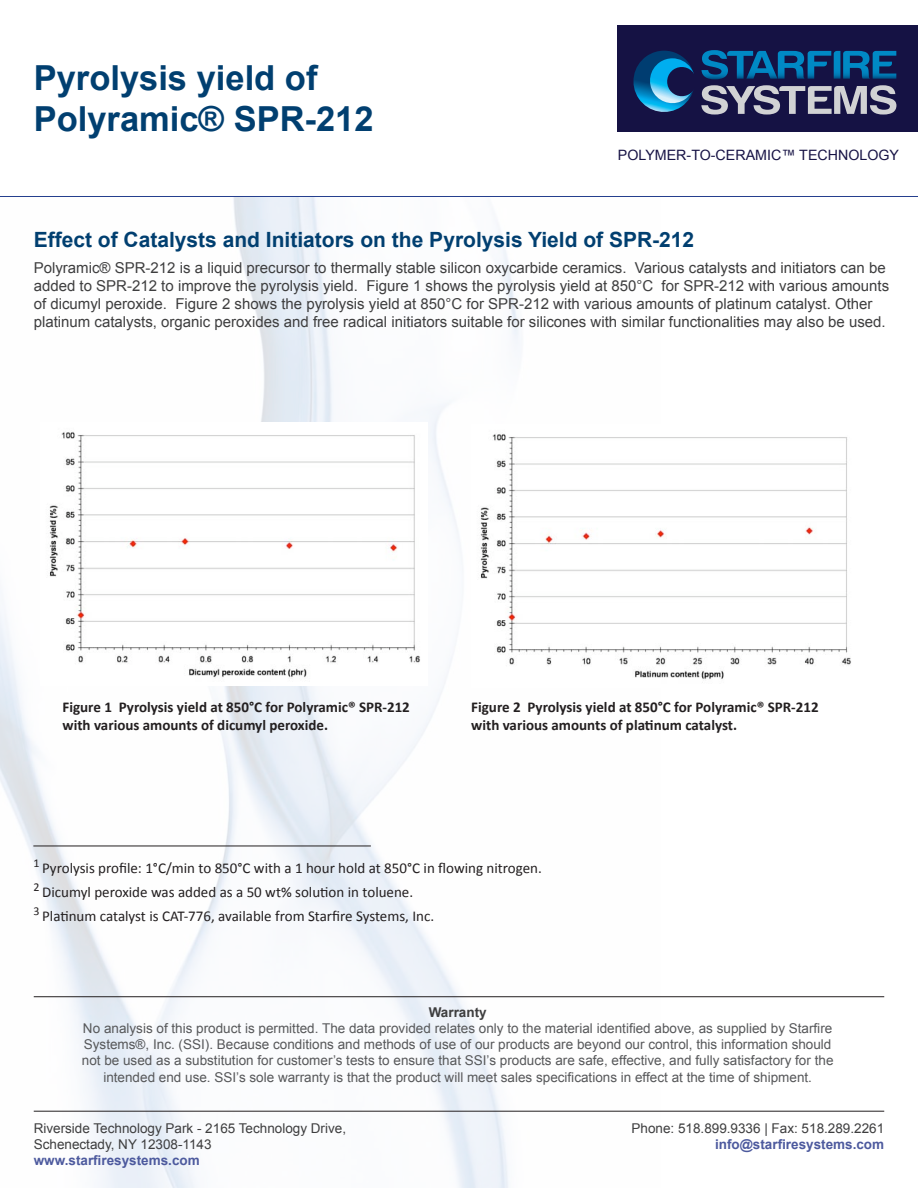
<style>
.page{position:relative;width:918px;height:1188px;background:#fff}
.page>*{position:absolute;margin:0;border:0;box-sizing:border-box;transform-origin:0 0}
.t1{font:700 34.5px "Arial";color:#013f70}
.t2{font:700 21px "Arial";color:#013f70}
.t3{font:15px/18px "Arial";color:#3e3e3f}
.t4{font:15px "Calibri";color:#231f20}
.t5{font:700 15px/18px "Calibri";color:#231f20}
.t6{font:14.25px "Arial";color:#171345}
.t7{font:13.5px/16.2px "Arial";color:#57585a;text-align:center}
.t8{font:13.5px/16.2px "Arial";color:#3e3e3f}
.t9{font:700 13.5px "Arial";color:#4d5a9e}
.t10{font:700 13.5px "Arial";color:#3e3e3f}
.s1{font-weight:700;color:#4d5a9e}
</style>
<div class="page">
<img style="left:0;top:197px;width:661px;height:991px">
<hr style="left:34px;top:1111px;width:850px;height:1px;background:#231f20">
<hr style="left:34px;top:996px;width:850px;height:1px;background:#231f20">
<div style="left:618px;top:26px;width:300px;height:106px;background:#151244"></div>
<svg style="left:633px;top:50px;width:263px;height:65px"></svg>
<hr style="left:0;top:196px;width:918px;height:1px;background:#253f8e">
<hr style="left:33px;top:846px;width:338px;height:1px;background:#231f20">
<img style="left:40px;top:422px;width:388px;height:263px">
<img style="left:471px;top:425px;width:380px;height:263px">
<p class="t1" style="left:34px;top:55px;width:285px">Pyrolysis yield of</p>
<p class="t1" style="left:34px;top:96px;width:341px">Polyramic® SPR-212</p>
<p class="t6" style="left:618px;top:146px;width:283px">POLYMER-TO-CERAMIC™ TECHNOLOGY</p>
<p class="t2" style="left:34px;top:226px;width:662px">Effect of Catalysts and Initiators on the Pyrolysis Yield of SPR-212</p>
<p class="t3" style="left:34px;top:259px;width:857px">Polyramic® SPR-212 is a liquid precursor to thermally stable silicon oxycarbide ceramics. Various catalysts and initiators can be added to SPR-212 to improve the pyrolysis yield. Figure 1 shows the pyrolysis yield at 850°C for SPR-212 with various amounts of dicumyl peroxide. Figure 2 shows the pyrolysis yield at 850°C for SPR-212 with various amounts of platinum catalyst. Other platinum catalysts, organic peroxides and free radical initiators suitable for silicones with similar functionalities may also be used.</p>
<p class="t5" style="left:63px;top:698px;width:349px">Figure 1 Pyrolysis yield at 850°C for Polyramic® SPR-212 with various amounts of dicumyl peroxide.</p>
<p class="t5" style="left:471px;top:698px;width:349px">Figure 2 Pyrolysis yield at 850°C for Polyramic® SPR-212 with various amounts of platinum catalyst.</p>
<p class="t4" style="left:33px;top:859px;width:510px"><sup>1</sup> Pyrolysis profile: 1°C/min to 850°C with a 1 hour hold at 850°C in flowing nitrogen.</p>
<p class="t4" style="left:33px;top:883px;width:381px"><sup>2</sup> Dicumyl peroxide was added as a 50 wt% solution in toluene.</p>
<p class="t4" style="left:33px;top:907px;width:402px"><sup>3</sup> Platinum catalyst is CAT-776, available from Starfire Systems, Inc.</p>
<p class="t10" style="left:429px;top:1003px;width:60px">Warranty</p>
<p class="t7" style="left:82px;top:1020px;width:753px">No analysis of this product is permitted. The data provided relates only to the material identified above, as supplied by Starfire Systems®, Inc. (SSI). Because conditions and methods of use of our products are beyond our control, this information should not be used as a substitution for customer’s tests to ensure that SSI’s products are safe, effective, and fully satisfactory for the intended end use. SSI’s sole warranty is that the product will meet sales specifications in effect at the time of shipment.</p>
<p class="t8" style="left:34px;top:1120px;width:314px">Riverside Technology Park - 2165 Technology Drive,<br>Schenectady, NY 12308-1143 <span class="s1">www.starfiresystems.com</span></p>
<p class="t8" style="left:632px;top:1121px;width:254px">Phone: 518.899.9336 | Fax: 518.289.2261</p>
<p class="t9" style="left:715px;top:1136px;width:171px">info@starfiresystems.com</p>
</div>
